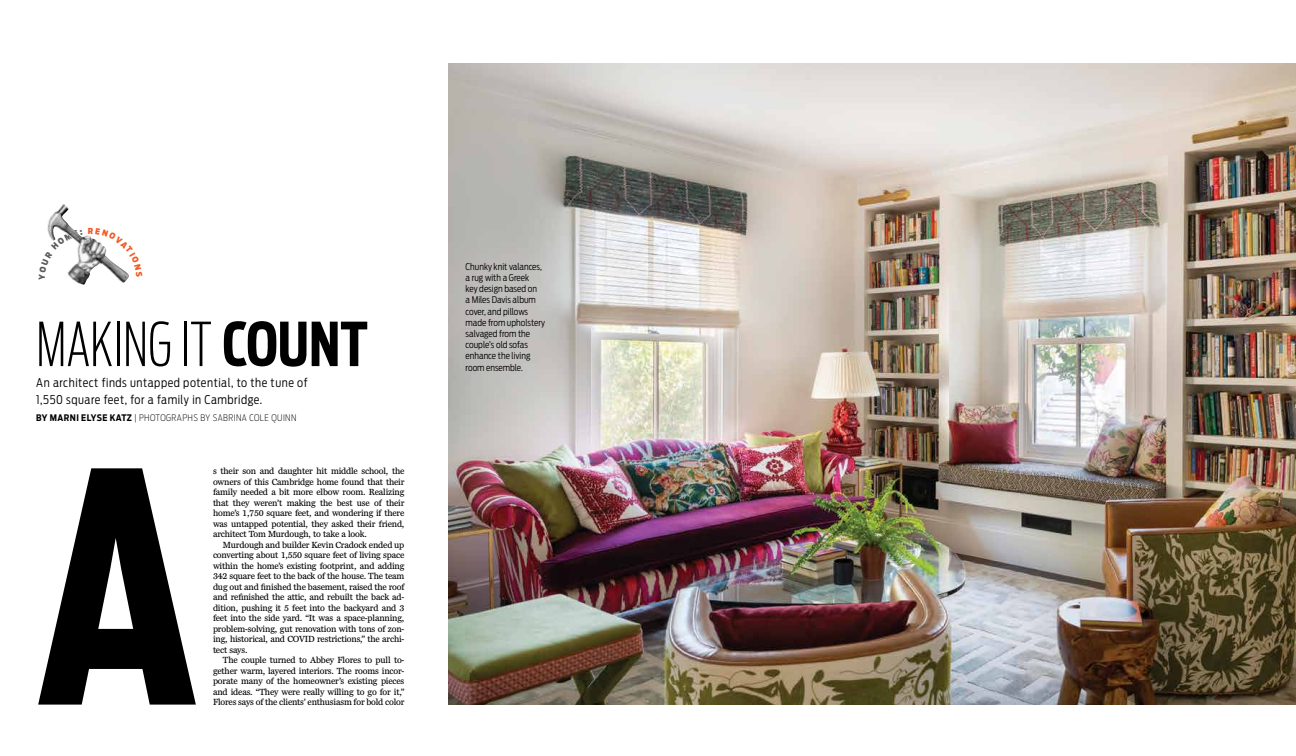
<style>
.page{position:relative;width:1296px;height:756px;background:#fff}
.page>*{position:absolute;margin:0;border:0;box-sizing:border-box;transform-origin:0 0}
.t1{font:700 318px "Antenna Extra Cond";color:#000}
.t2{font:200 60px "Antenna Extra Cond";letter-spacing:.005em;color:#000}
.t3{font:300 12px/17px "Antenna Cond";letter-spacing:.045em;color:#000}
.t4{font:300 9.2px/11.2px "Antenna Cond";color:#000}
.t5{font:200 9px "Antenna Cond";letter-spacing:.05em;color:#000}
.t6{font:8.2px/10.5px "Miller Globe Text";letter-spacing:-.02em;color:#000;text-align:justify}
.s1{font-weight:700}
</style>
<div class="page">
<img style="left:47px;top:204px;width:80px;height:81px">
<img style="left:448px;top:64px;width:848px;height:641px">
<svg style="left:47px;top:228px;width:82px;height:52px"></svg>
<h2 class="t2" style="left:36px;top:308px;width:333px">MAKING IT <span class="s1">COUNT</span></h2>
<h3 class="t3" style="left:36px;top:374px;width:273px">An architect finds untapped potential, to the tune of<br>1,550 square feet, for a family in Cambridge.</h3>
<p class="t5" style="left:36px;top:412px;width:262px"><span class="s1">BY MARNI ELYSE KATZ</span> | PHOTOGRAPHS BY SABRINA COLE QUINN</p>
<h1 class="t1" style="left:36px;top:384px;width:163px">A</h1>
<p class="t6" style="left:213px;top:466px;width:193px">s their son and daughter hit middle school, the owners of this Cambridge home found that their family needed a bit more elbow room. Realizing that they weren’t making the best use of their home’s 1,750 square feet, and wondering if there was untapped potential, they asked their friend, architect Tom Murdough, to take a look.</p>
<p class="t6" style="left:213px;top:539px;width:193px;text-indent:10px">Murdough and builder Kevin Cradock ended up converting about 1,550 square feet of living space within the home’s existing footprint, and adding 342 square feet to the back of the house. The team dug out and finished the basement, raised the roof and refinished the attic, and rebuilt the back ad&shy;dition, pushing it 5 feet into the backyard and 3 feet into the side yard. “It was a space-planning, problem-solving, gut renovation with tons of zon&shy;ing, historical, and COVID restrictions,” the archi&shy;tect says.</p>
<p class="t6" style="left:213px;top:655px;width:193px;text-indent:10px">The couple turned to Abbey Flores to pull to&shy;gether warm, layered interiors. The rooms incor&shy;porate many of the homeowner’s existing pieces and ideas. “They were really willing to go for it,”</p>
<p class="t6" style="left:213px;top:697px;width:193px">Flores says of the clients’ enthusiasm for bold color</p>
<p class="t4" style="left:466px;top:260px;width:81px">Chunky knit valances, a rug with a Greek<br>key design based on<br>a Miles Davis album cover, and pillows made from upholstery salvaged from the couple’s old sofas enhance the living room ensemble.</p>
</div>
